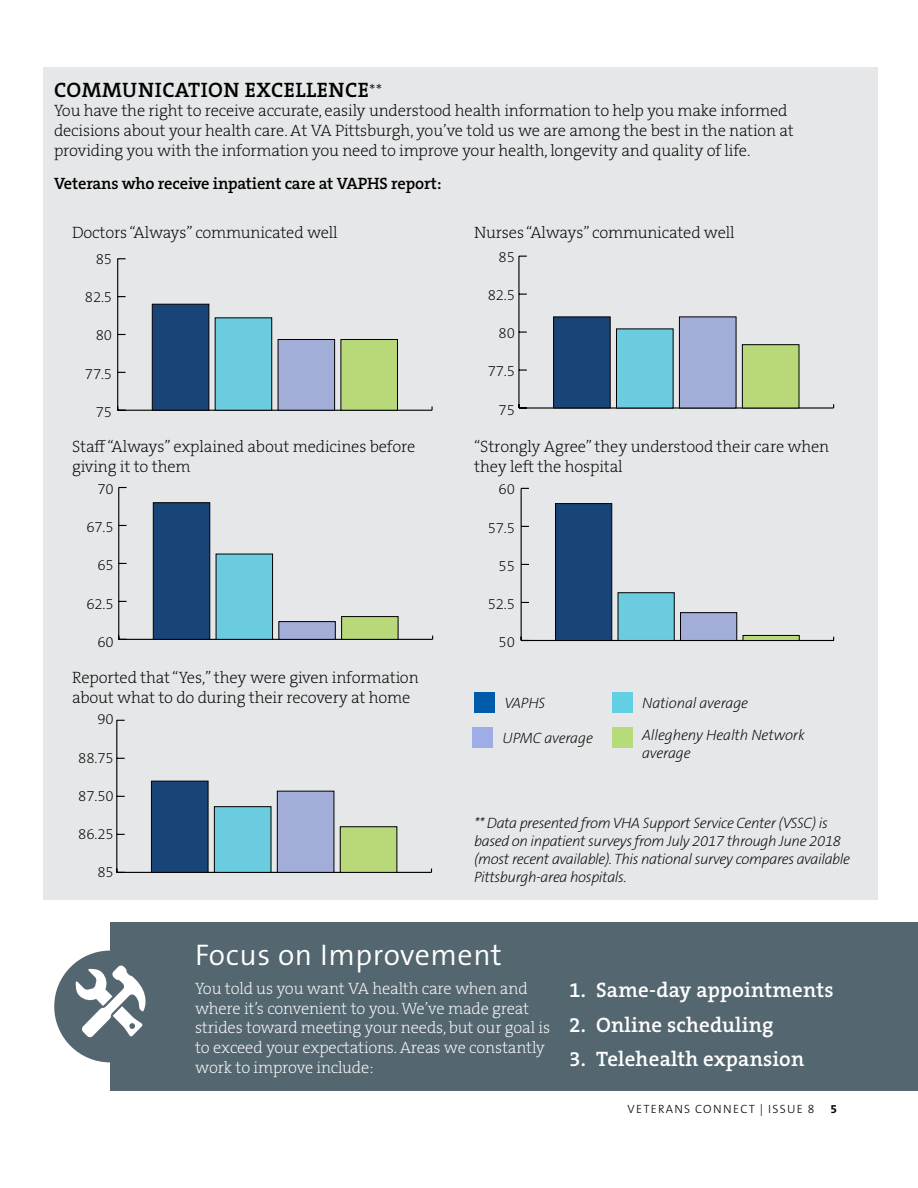
<style>
.page{position:relative;width:918px;height:1188px;background:#fff}
.page>*{position:absolute;margin:0;border:0;box-sizing:border-box;transform-origin:0 0}
.t1{font:300 30px "The Sans B W4";letter-spacing:.02em;color:#fff}
.t2{font:600 21px "The Serif B W6";letter-spacing:.01em;color:#fff}
.t3{font:600 21px "The Serif B W6";letter-spacing:.025em;color:#000}
.t4{font:200 16.5px/19.8px "The Serif B W2";letter-spacing:-.01em;color:#000}
.t5{font:200 16.5px/19.8px "The Serif B W2";letter-spacing:-.01em;color:#fff}
.t6{font:600 16.5px "The Serif B W6";letter-spacing:-.01em;color:#000}
.t7{font:italic 200 15px/18px "The Sans B W2";letter-spacing:-.025em;color:#000}
.t8{font:200 15px "The Sans B W2";letter-spacing:-.01em;color:#000}
.t9{font:300 12px "The Sans B W3";letter-spacing:.105em;color:#000}
.t10{font:700 12px "The Sans B W7";color:#000}
.s1{font-family:"The Serif B W2";font-weight:200;font-size:18px}
.s2{font-family:"The Serif B W6";font-weight:600;font-size:21px}
</style>
<div class="page">
<div style="left:110px;top:922px;width:808px;height:169px;background:#546670"></div>
<div style="left:43px;top:68px;width:835px;height:832px;background:#e6e7e8"></div>
<div style="left:612px;top:727px;width:20px;height:20px;background:#b5dc79"></div>
<div style="left:472px;top:727px;width:20px;height:20px;background:#9eade5"></div>
<div style="left:612px;top:692px;width:20px;height:20px;background:#63cfe3"></div>
<div style="left:474px;top:692px;width:20px;height:20px;background:#005baa"></div>
<hr style="left:118px;top:410px;width:314px;height:1px;background:#000">
<hr style="left:117px;top:259px;width:1px;height:151px;background:#000">
<svg style="left:117px;top:406px;width:9px;height:5px"></svg>
<div style="left:341px;top:339px;width:57px;height:72px;background:#b8d87a;border:1px solid #000"></div>
<div style="left:278px;top:339px;width:57px;height:72px;background:#a2add8;border:1px solid #000"></div>
<div style="left:215px;top:318px;width:57px;height:93px;background:#6bccdf;border:1px solid #000"></div>
<div style="left:152px;top:304px;width:57px;height:107px;background:#184478;border:1px solid #000"></div>
<hr style="left:119px;top:639px;width:314px;height:1px;background:#000">
<hr style="left:118px;top:488px;width:1px;height:151px;background:#000">
<div style="left:341px;top:616px;width:57px;height:24px;background:#b8d87a;border:1px solid #000"></div>
<div style="left:279px;top:621px;width:57px;height:19px;background:#a2add8;border:1px solid #000"></div>
<div style="left:216px;top:554px;width:57px;height:86px;background:#6bccdf;border:1px solid #000"></div>
<div style="left:153px;top:502px;width:57px;height:138px;background:#184478;border:1px solid #000"></div>
<hr style="left:117px;top:872px;width:315px;height:1px;background:#000">
<hr style="left:116px;top:720px;width:1px;height:152px;background:#000">
<div style="left:340px;top:826px;width:57px;height:47px;background:#b8d87a;border:1px solid #000"></div>
<div style="left:277px;top:791px;width:57px;height:82px;background:#a2add8;border:1px solid #000"></div>
<div style="left:214px;top:806px;width:57px;height:67px;background:#6bccdf;border:1px solid #000"></div>
<div style="left:151px;top:781px;width:57px;height:92px;background:#184478;border:1px solid #000"></div>
<hr style="left:519px;top:407px;width:315px;height:2px;background:#000">
<hr style="left:518px;top:256px;width:2px;height:152px;background:#000">
<svg style="left:520px;top:369px;width:7px;height:2px"></svg>
<div style="left:742px;top:344px;width:57px;height:64px;background:#b8d87a;border:1px solid #000"></div>
<div style="left:679px;top:317px;width:57px;height:91px;background:#a2add8;border:1px solid #000"></div>
<div style="left:616px;top:329px;width:57px;height:79px;background:#6bccdf;border:1px solid #000"></div>
<div style="left:553px;top:317px;width:57px;height:91px;background:#184478;border:1px solid #000"></div>
<hr style="left:521px;top:640px;width:313px;height:1px;background:#000">
<hr style="left:521px;top:488px;width:1px;height:152px;background:#000">
<svg style="left:743px;top:635px;width:57px;height:5px"></svg>
<div style="left:680px;top:612px;width:57px;height:29px;background:#a2add8;border:1px solid #000"></div>
<div style="left:618px;top:592px;width:57px;height:49px;background:#6bccdf;border:1px solid #000"></div>
<div style="left:555px;top:503px;width:57px;height:138px;background:#184478;border:1px solid #000"></div>
<div style="left:54px;top:951px;width:112px;height:111px;background:#546670;border-radius:50%"></div>
<svg style="left:75px;top:965px;width:71px;height:73px"></svg>
<h2 class="t3" style="left:54px;top:76px;width:330px">COMMUNICATION EXCELLENCE<span class="s1">**</span></h2>
<h2 class="t4" style="left:54px;top:101px;width:741px">You have the right to receive accurate, easily understood health information to help you make informed decisions about your health care. At VA Pittsburgh, you’ve told us we are among the best in the nation at providing you with the information you need to improve your health, longevity and quality of life.</h2>
<h2 class="t6" style="left:54px;top:173px;width:389px">Veterans who receive inpatient care at VAPHS report:</h2>
<h2 class="t4" style="left:72px;top:222px;width:267px">Doctors “Always” communicated well</h2>
<h2 class="t8" style="left:96px;top:249px;width:18px">85</h2>
<h2 class="t8" style="left:85px;top:288px;width:29px">82.5</h2>
<h2 class="t8" style="left:96px;top:326px;width:18px">80</h2>
<h2 class="t8" style="left:85px;top:364px;width:29px">77.5</h2>
<h2 class="t8" style="left:96px;top:402px;width:18px">75</h2>
<p class="t4" style="left:72px;top:436px;width:345px">Staf “Always” explained about medicines before giving it to them</p>
<p class="t8" style="left:97px;top:479px;width:18px">70</p>
<p class="t8" style="left:86px;top:518px;width:29px">67.5</p>
<p class="t8" style="left:97px;top:556px;width:18px">65</p>
<p class="t8" style="left:86px;top:594px;width:29px">62.5</p>
<p class="t8" style="left:97px;top:632px;width:18px">60</p>
<p class="t4" style="left:72px;top:668px;width:348px">Reported that “Yes,” they were given information about what to do during their recovery at home</p>
<p class="t8" style="left:97px;top:710px;width:18px">90</p>
<p class="t8" style="left:78px;top:748px;width:37px">88.75</p>
<p class="t8" style="left:78px;top:786px;width:37px">87.50</p>
<p class="t8" style="left:78px;top:824px;width:37px">86.25</p>
<p class="t8" style="left:97px;top:863px;width:18px">85</p>
<p class="t4" style="left:474px;top:222px;width:262px">Nurses “Always” communicated well</p>
<p class="t8" style="left:499px;top:247px;width:18px">85</p>
<p class="t8" style="left:488px;top:285px;width:29px">82.5</p>
<p class="t8" style="left:499px;top:323px;width:18px">80</p>
<p class="t8" style="left:488px;top:362px;width:29px">77.5</p>
<p class="t8" style="left:499px;top:400px;width:18px">75</p>
<p class="t4" style="left:474px;top:436px;width:357px">“Strongly Agree” they understood their care when they left the hospital</p>
<p class="t8" style="left:499px;top:480px;width:18px">60</p>
<p class="t8" style="left:488px;top:518px;width:29px">57.5</p>
<p class="t8" style="left:499px;top:556px;width:18px">55</p>
<p class="t8" style="left:488px;top:595px;width:29px">52.5</p>
<p class="t8" style="left:499px;top:633px;width:18px">50</p>
<p class="t7" style="left:504px;top:694px;width:43px">VAPHS</p>
<p class="t7" style="left:642px;top:694px;width:108px">National average</p>
<p class="t7" style="left:502px;top:729px;width:92px">UPMC average</p>
<p class="t7" style="left:642px;top:727px;width:164px">Allegheny Health Network average</p>
<p class="t7" style="left:474px;top:815px;width:378px">** Data presented from VHA Support Service Center (VSSC) is based on inpatient surveys from July 2017 through June 2018 (most recent available). This national survey compares available Pittsburgh-area hospitals.</p>
<h2 class="t1" style="left:195px;top:935px;width:309px">Focus on Improvement</h2>
<p class="t5" style="left:195px;top:979px;width:334px">You told us you want VA health care when and</p>
<p class="t2" style="left:569px;top:976px;width:266px">1. Same-day appointments</p>
<p class="t5" style="left:195px;top:998px;width:580px">where it’s convenient to you. We’ve made great<br>strides toward meeting your needs, but our goal is <span class="s2">2. Online scheduling </span>to exceed your expectations. Areas we constantly</p>
<p class="t5" style="left:195px;top:1058px;width:180px">work to improve include:</p>
<p class="t2" style="left:569px;top:1045px;width:237px">3. Telehealth expansion</p>
<p class="t9" style="left:628px;top:1102px;width:188px">VETERANS CONNECT | ISSUE 8</p>
<p class="t10" style="left:830px;top:1102px;width:8px">5</p>
</div>
